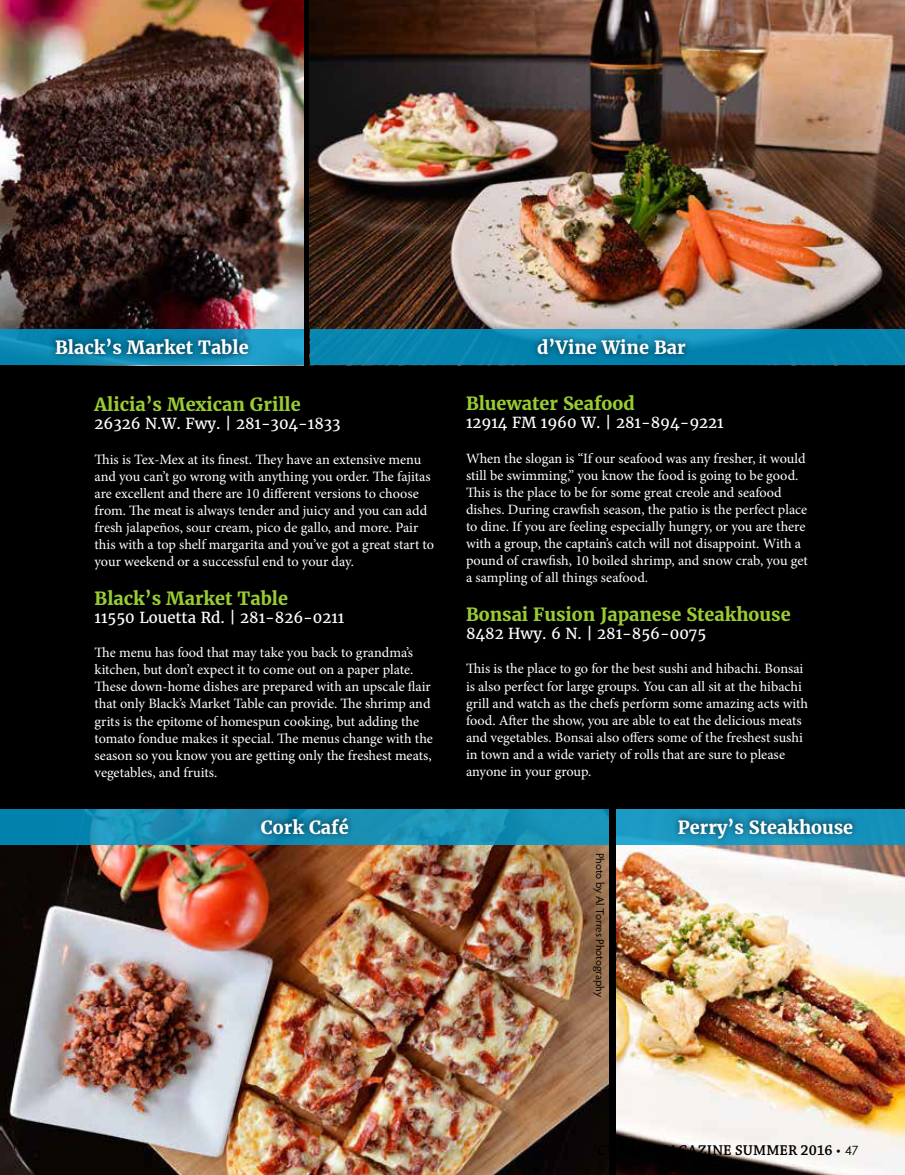
<style>
.page{position:relative;width:905px;height:1175px;background:#fff}
.page>*{position:absolute;margin:0;border:0;box-sizing:border-box;transform-origin:0 0}
.t1{font:700 18px "Merriweather";color:#9c3}
.t2{font:700 18px "Merriweather";color:#fff}
.t3{font:15px "Merriweather";color:#fff}
.t4{font:600 15px "Chaparral Pro";letter-spacing:.01em;color:#000}
.t5{font:14.25px/17.1px "Minion Pro";letter-spacing:-.005em;color:#fff}
.t6{font:11.25px "Hypatia Sans Pro";letter-spacing:-.005em;color:#000}
.s1{font-weight:400}
.s2{font-family:"Century Gothic";font-weight:400;font-size:12.75px}
</style>
<div class="page">
<div style="left:0;top:0;width:904px;height:1174px;background:#000"></div>
<img style="left:0;top:0;width:303px;height:330px">
<img style="left:310px;top:0;width:594px;height:330px">
<img style="left:616px;top:845px;width:288px;height:329px">
<img style="left:1px;top:845px;width:608px;height:329px">
<svg style="left:0;top:330px;width:303px;height:35px;background:#1292bd"></svg>
<div style="left:49px;top:332px;width:206px;height:30px;background:#000;opacity:.75"></div>
<svg style="left:310px;top:330px;width:594px;height:35px;background:#0685af"></svg>
<div style="left:531px;top:332px;width:162px;height:29px;background:#000;opacity:.75"></div>
<svg style="left:1px;top:810px;width:608px;height:35px;background:#158eb5"></svg>
<div style="left:254px;top:810px;width:101px;height:31px;background:#000;opacity:.75"></div>
<svg style="left:616px;top:810px;width:288px;height:35px;background:#1997c0"></svg>
<div style="left:671px;top:811px;width:189px;height:33px;background:#000;opacity:.75"></div>
<p class="t2" style="left:55px;top:337px;width:195px">Black’s Market Table</p>
<p class="t2" style="left:537px;top:336px;width:150px">d’Vine Wine Bar</p>
<p class="t1" style="left:94px;top:393px;width:208px">Alicia’s Mexican Grille</p>
<p class="t3" style="left:94px;top:414px;width:247px">26326 N.W. Fwy. | 281-304-1833</p>
<p class="t5" style="left:94px;top:450px;width:341px">This is Tex-Mex at its finest. They have an extensive menu and you can’t go wrong with anything you order. The fajitas are excellent and there are 10 different versions to choose from. The meat is always tender and juicy and you can add fresh jalapeños, sour cream, pico de gallo, and more. Pair this with a top shelf margarita and you’ve got a great start to your weekend or a successful end to your day.</p>
<p class="t1" style="left:94px;top:587px;width:195px">Black’s Market Table</p>
<p class="t3" style="left:94px;top:608px;width:251px">11550 Louetta Rd. | 281-826-0211</p>
<p class="t5" style="left:94px;top:644px;width:340px">The menu has food that may take you back to grandma’s kitchen, but don’t expect it to come out on a paper plate.<br>These down-home dishes are prepared with an upscale flair that only Black’s Market Table can provide. The shrimp and grits is the epitome of homespun cooking, but adding the tomato fondue makes it special. The menus change with the season so you know you are getting only the freshest meats, vegetables, and fruits.</p>
<p class="t1" style="left:466px;top:393px;width:170px">Bluewater Seafood</p>
<p class="t3" style="left:466px;top:414px;width:259px">12914 FM 1960 W. | 281-894-9221</p>
<p class="t5" style="left:466px;top:449px;width:343px">When the slogan is “If our seafood was any fresher, it would still be swimming,” you know the food is going to be good.<br>This is the place to be for some great creole and seafood dishes. During crawfish season, the patio is the perfect place to dine. If you are feeling especially hungry, or you are there with a group, the captain’s catch will not disappoint. With a pound of crawfish, 10 boiled shrimp, and snow crab, you get a sampling of all things seafood.</p>
<p class="t1" style="left:466px;top:603px;width:326px">Bonsai Fusion Japanese Steakhouse</p>
<p class="t3" style="left:466px;top:624px;width:242px">8482 Hwy. 6 N. | 281-856-0075</p>
<p class="t5" style="left:466px;top:660px;width:344px">This is the place to go for the best sushi and hibachi. Bonsai is also perfect for large groups. You can all sit at the hibachi grill and watch as the chefs perform some amazing acts with food. After the show, you are able to eat the delicious meats and vegetables. Bonsai also offers some of the freshest sushi in town and a wide variety of rolls that are sure to please anyone in your group.</p>
<p class="t2" style="left:261px;top:816px;width:89px">Cork Café</p>
<p class="t2" style="left:678px;top:816px;width:177px">Perry’s Steakhouse</p>
<p class="t6" style="left:607px;top:852px;width:146px;rotate:90deg">Photo by Al Torres Photography</p>
<p class="t4" style="left:597px;top:1141px;width:160px">CY-FAIR MAGAZINE SUMMER</p>
<p class="t4" style="left:800px;top:1141px;width:59px">2016 <span class="s1">•</span> <span class="s2">47</span></p>
</div>
